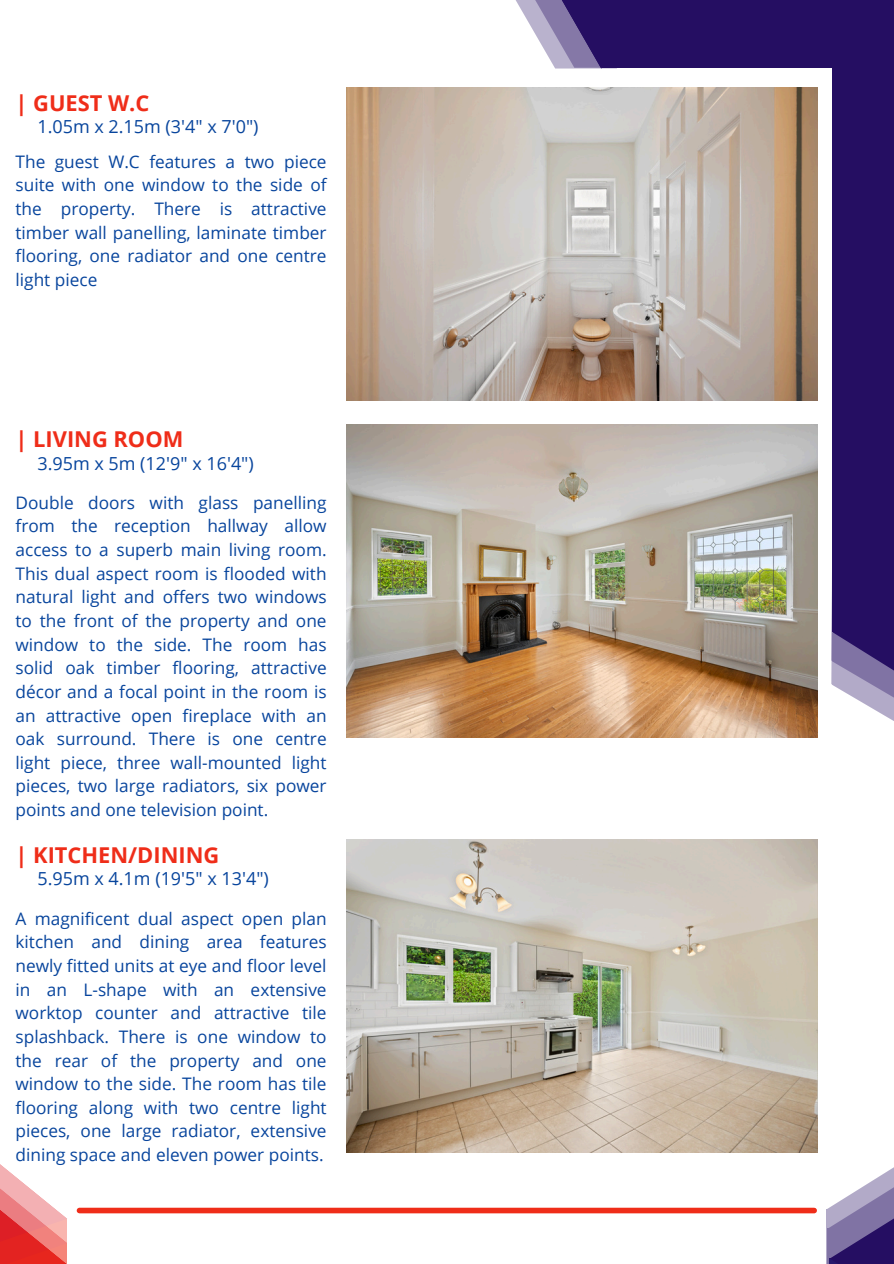
<style>
.page{position:relative;width:894px;height:1264px;background:#fff}
.page>*{position:absolute;margin:0;border:0;box-sizing:border-box;transform-origin:0 0}
.t1{font:700 21.9px "Open Sans";color:#ef2d19}
.t2{font:18px "Open Sans";color:#08459d}
.t3{font:17.25px/23.7px "Open Sans";color:#08459d;text-align:justify}
</style>
<div class="page">
<svg style="left:515px;top:0;width:13px;height:21px"></svg>
<svg style="left:528px;top:0;width:27px;height:68px;fill:#b9b2cd"></svg>
<div style="left:602px;top:0;width:291px;height:68px;background:#250e62"></div>
<svg style="left:831px;top:585px;width:62px;height:136px"></svg>
<div style="left:832px;top:0;width:61px;height:631px;background:#250e62"></div>
<svg style="left:832px;top:631px;width:61px;height:60px;background:#6c5d95"></svg>
<svg style="left:555px;top:0;width:62px;height:69px"></svg>
<svg style="left:0;top:1164px;width:67px;height:99px"></svg>
<svg style="left:826px;top:1168px;width:67px;height:60px"></svg>
<svg style="left:827px;top:1176px;width:66px;height:87px;background:#8679a8"></svg>
<div style="left:79px;top:1207px;width:735px;height:6px;background:#ef2d19"></div>
<img style="left:346px;top:88px;width:470px;height:313px">
<img style="left:346px;top:424px;width:470px;height:313px">
<img style="left:346px;top:840px;width:470px;height:312px">
<p class="t1" style="left:16px;top:87px;width:135px">| GUEST W.C</p>
<p class="t2" style="left:37px;top:114px;width:223px">1.05m x 2.15m (3'4" x 7'0")</p>
<p class="t3" style="left:16px;top:149px;width:312px">The guest W.C features a two piece suite with one window to the side of the property. There is attractive timber wall panelling, laminate timber flooring, one radiator and one centre light piece</p>
<p class="t1" style="left:16px;top:424px;width:169px">| LIVING ROOM</p>
<p class="t2" style="left:37px;top:450px;width:218px">3.95m x 5m (12'9" x 16'4")</p>
<p class="t3" style="left:16px;top:490px;width:312px">Double doors with glass panelling from the reception hallway allow access to a superb main living room.<br>This dual aspect room is flooded with natural light and offers two windows to the front of the property and one window to the side. The room has solid oak timber flooring, attractive décor and a focal point in the room is an attractive open fireplace with an oak surround. There is one centre light piece, three wall-mounted light pieces, two large radiators, six power points and one television point.</p>
<p class="t1" style="left:16px;top:839px;width:205px">| KITCHEN/DINING</p>
<p class="t2" style="left:37px;top:866px;width:233px">5.95m x 4.1m (19'5" x 13'4")</p>
<p class="t3" style="left:16px;top:906px;width:312px">A magnificent dual aspect open plan kitchen and dining area features newly fitted units at eye and floor level in an L-shape with an extensive worktop counter and attractive tile splashback. There is one window to the rear of the property and one window to the side. The room has tile flooring along with two centre light pieces, one large radiator, extensive dining space and eleven power points.</p>
</div>
